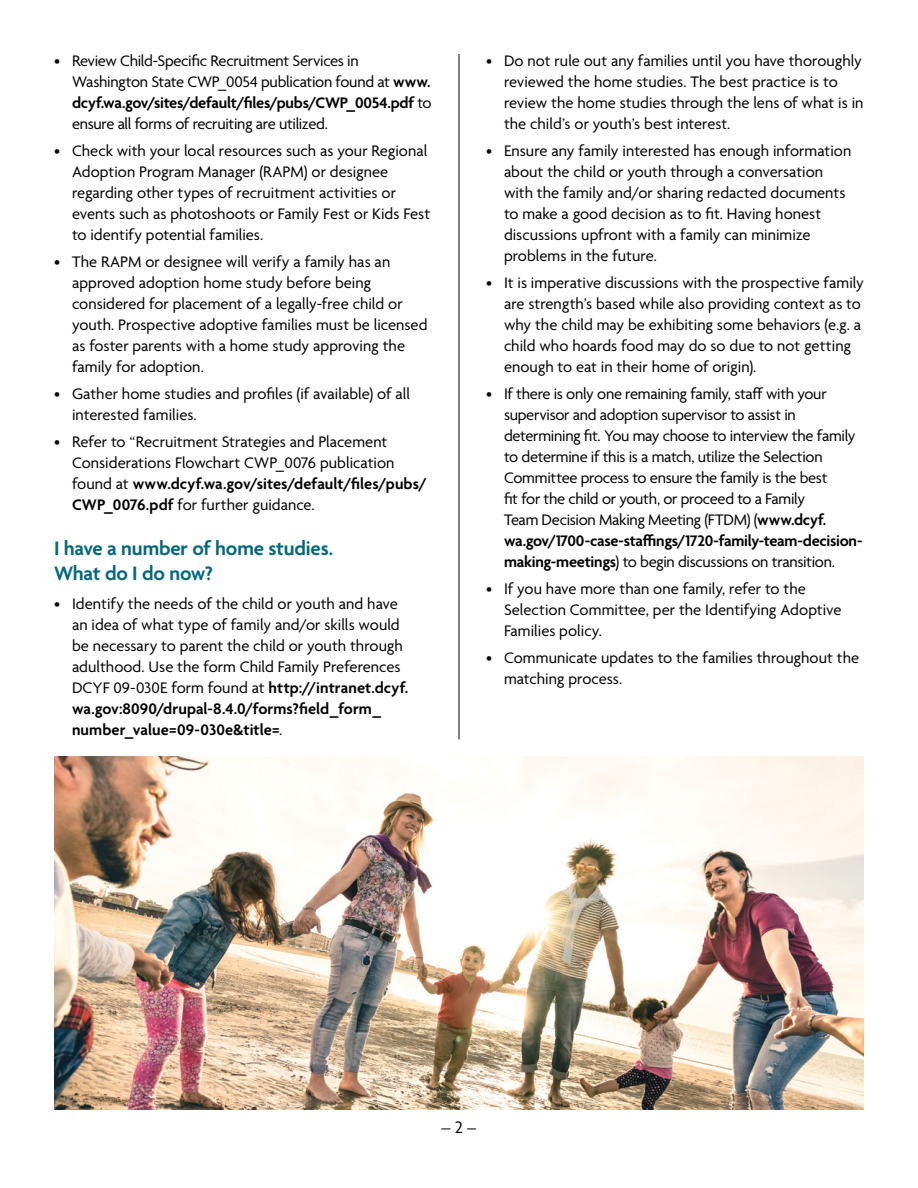
<style>
.page{position:relative;width:918px;height:1188px;background:#fff}
.page>*{position:absolute;margin:0;border:0;box-sizing:border-box;transform-origin:0 0}
.t1{font:600 21px/25.5px "Agenda";letter-spacing:-.01em;color:#00687f}
.t2{font:18px "Agenda";color:#000}
.t3{font:16.5px/21px "Agenda";color:#000}
.t4{font:16.5px/21px "Agenda";letter-spacing:-.02em;color:#000}
.s1{font-weight:600}
</style>
<div class="page">
<hr style="left:459px;top:54px;width:1px;height:686px;background:#000">
<img style="left:54px;top:756px;width:810px;height:354px">
<p class="t4" style="left:72px;top:51px;width:361px;text-indent:-18px">• Review Child-Specific Recruitment Services in Washington State CWP_0054 publication found at <span class="s1">www. dcyf.wa.gov/sites/default/files/pubs/CWP_0054.pdf</span> to ensure all forms of recruiting are utilized.</p>
<p class="t3" style="left:72px;top:141px;width:360px;text-indent:-18px">• Check with your local resources such as your Regional Adoption Program Manager (RAPM) or designee regarding other types of recruitment activities or events such as photoshoots or Family Fest or Kids Fest to identify potential families.</p>
<p class="t3" style="left:72px;top:252px;width:357px;text-indent:-18px">• The RAPM or designee will verify a family has an approved adoption home study before being considered for placement of a legally-free child or youth. Prospective adoptive families must be licensed as foster parents with a home study approving the family for adoption.</p>
<p class="t3" style="left:72px;top:384px;width:340px;text-indent:-18px">• Gather home studies and profiles (if available) of all interested families.</p>
<p class="t3" style="left:72px;top:432px;width:356px;text-indent:-18px">• Refer to “Recruitment Strategies and Placement Considerations Flowchart CWP_0076 publication found at <span class="s1">www.dcyf.wa.gov/sites/default/files/pubs/ CWP_0076.pdf</span> for further guidance.</p>
<p class="t1" style="left:54px;top:537px;width:281px">I have a number of home studies.<br>What do I do now?</p>
<p class="t3" style="left:72px;top:594px;width:338px;text-indent:-18px">• Identify the needs of the child or youth and have an idea of what type of family and/or skills would be necessary to parent the child or youth through adulthood. Use the form Child Family Preferences DCYF 09-030E form found at <span class="s1">http://intranet.dcyf. wa.gov:8090/drupal-8.4.0/forms?field_form_ number_value=09-030e&amp;title=</span>.</p>
<p class="t3" style="left:504px;top:51px;width:361px;text-indent:-18px">• Do not rule out any families until you have thoroughly reviewed the home studies. The best practice is to review the home studies through the lens of what is in the child’s or youth’s best interest.</p>
<p class="t3" style="left:504px;top:141px;width:349px;text-indent:-18px">• Ensure any family interested has enough information about the child or youth through a conversation with the family and/or sharing redacted documents to make a good decision as to fit. Having honest discussions upfront with a family can minimize problems in the future.</p>
<p class="t3" style="left:504px;top:273px;width:362px;text-indent:-18px">• It is imperative discussions with the prospective family are strength’s based while also providing context as to why the child may be exhibiting some behaviors (e.g. a child who hoards food may do so due to not getting enough to eat in their home of origin).</p>
<p class="t4" style="left:504px;top:384px;width:360px;text-indent:-18px">• If there is only one remaining family, staff with your supervisor and adoption supervisor to assist in determining fit. You may choose to interview the family to determine if this is a match, utilize the Selection Committee process to ensure the family is the best<br>fit for the child or youth, or proceed to a Family<br>Team Decision Making Meeting (FTDM) (<span class="s1">www.dcyf. wa.gov/1700-case-staffings/1720-family-team-decision&shy;making-meetings</span>) to begin discussions on transition.</p>
<p class="t3" style="left:504px;top:579px;width:339px;text-indent:-18px">• If you have more than one family, refer to the<br>Selection Committee, per the Identifying Adoptive<br>Families policy.</p>
<p class="t3" style="left:504px;top:648px;width:357px;text-indent:-18px">• Communicate updates to the families throughout the matching process.</p>
<p class="t2" style="left:442px;top:1118px;width:36px">– 2 –</p>
</div>
